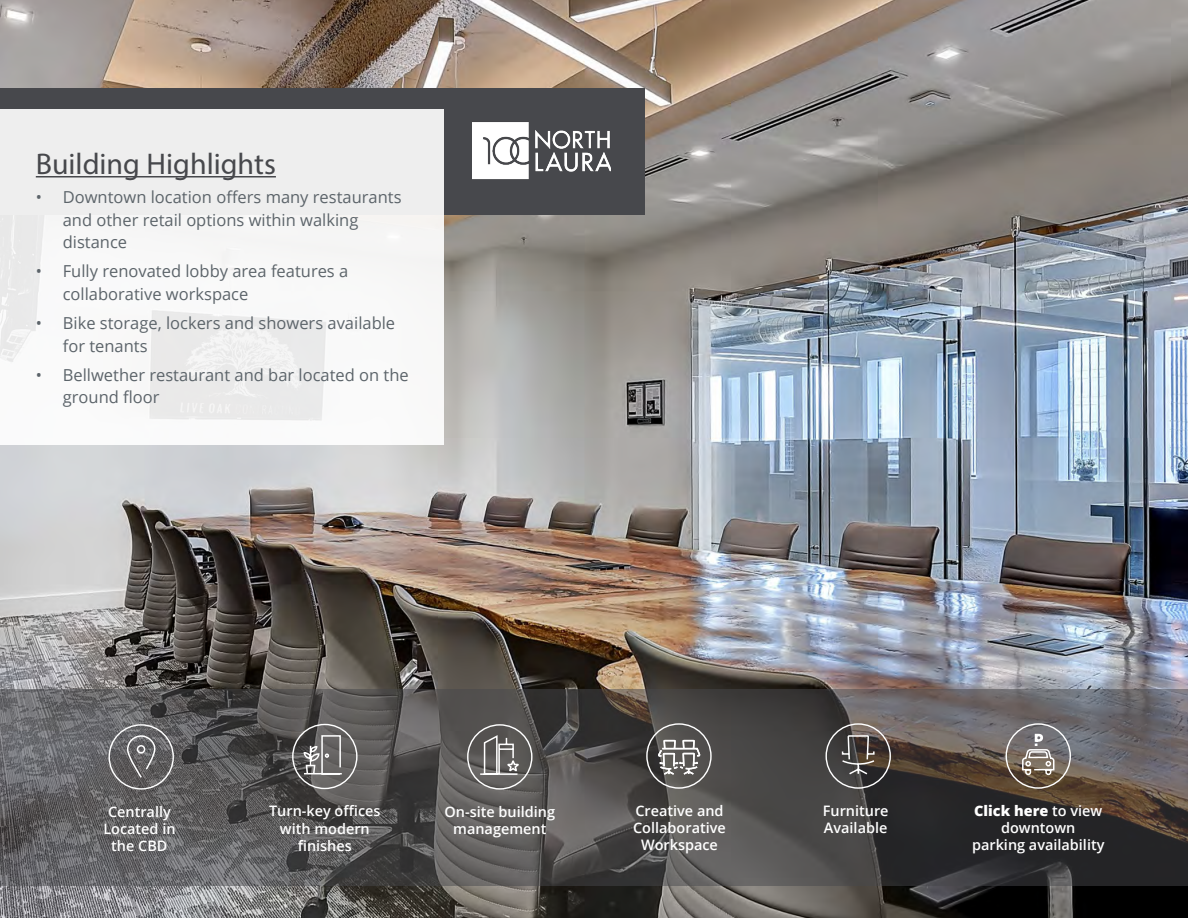
<style>
.page{position:relative;width:1188px;height:918px;background:#fff}
.page>*{position:absolute;margin:0;border:0;box-sizing:border-box;transform-origin:0 0}
.t1{font:30px "Myriad Pro";color:#47484c}
.t2{font:16.5px/22.5px "Open Sans";color:#5c646a}
.t3{font:600 14.4px/17.4px "Open Sans";color:#fff;text-align:center}
.s1{font-weight:800}
</style>
<div class="page">
<img style="left:0;top:0;width:1188px;height:918px">
<div style="left:0;top:88px;width:644px;height:127px;background:#47484c"></div>
<svg style="left:0;top:689px;width:1188px;height:197px;background:#535151"></svg>
<div style="left:108px;top:724px;width:66px;height:66px;border:1px solid #fff;border-radius:50%"></div>
<div style="left:467px;top:724px;width:66px;height:66px;border:1px solid #fff;border-radius:50%"></div>
<div style="left:646px;top:723px;width:66px;height:66px;border:1px solid #fff;border-radius:50%"></div>
<div style="left:826px;top:723px;width:65px;height:66px;border:1px solid #fff;border-radius:50%"></div>
<div style="left:292px;top:724px;width:66px;height:65px;border:1px solid #fff;border-radius:50%"></div>
<div style="left:1006px;top:723px;width:65px;height:66px;border:1px solid #fff;border-radius:50%"></div>
<svg style="left:1021px;top:733px;width:34px;height:43px"></svg>
<div style="left:0;top:109px;width:443px;height:336px;background:#f5f5f5"></div>
<hr style="left:36px;top:176px;width:240px;height:2px;background:#47484c">
<svg style="left:126px;top:736px;width:29px;height:43px"></svg>
<svg style="left:841px;top:734px;width:35px;height:42px"></svg>
<svg style="left:302px;top:734px;width:41px;height:41px;background:#7e7c7c"></svg>
<svg style="left:658px;top:686px;width:44px;height:90px;background:#666462"></svg>
<svg style="left:479px;top:734px;width:41px;height:42px;background:#7b7978"></svg>
<img style="left:473px;top:122px;width:138px;height:58px">
<h1 class="t1" style="left:36px;top:145px;width:242px">Building Highlights</h1>
<p class="t2" style="left:63px;top:185px;width:340px;text-indent:-27px">• Downtown location offers many restaurants and other retail options within walking distance</p>
<p class="t2" style="left:63px;top:260px;width:287px;text-indent:-27px">• Fully renovated lobby area features a collaborative workspace</p>
<p class="t2" style="left:63px;top:311px;width:334px;text-indent:-27px">• Bike storage, lockers and showers available for tenants</p>
<p class="t2" style="left:63px;top:363px;width:348px;text-indent:-27px">• Bellwether restaurant and bar located on the ground floor</p>
<p class="t3" style="left:269px;top:802px;width:113px">Turn-key offices with modern finishes</p>
<p class="t3" style="left:972px;top:802px;width:134px"><span class="s1">Click here</span> to view downtown<br>parking availability</p>
<p class="t3" style="left:103px;top:802px;width:74px">Centrally<br>Located in the CBD</p>
<p class="t3" style="left:445px;top:802px;width:112px">On-site building management</p>
<p class="t3" style="left:633px;top:802px;width:94px">Creative and<br>Collaborative<br>Workspace</p>
<p class="t3" style="left:823px;top:802px;width:67px;text-align:left">Furniture<br>Available</p>
</div>
